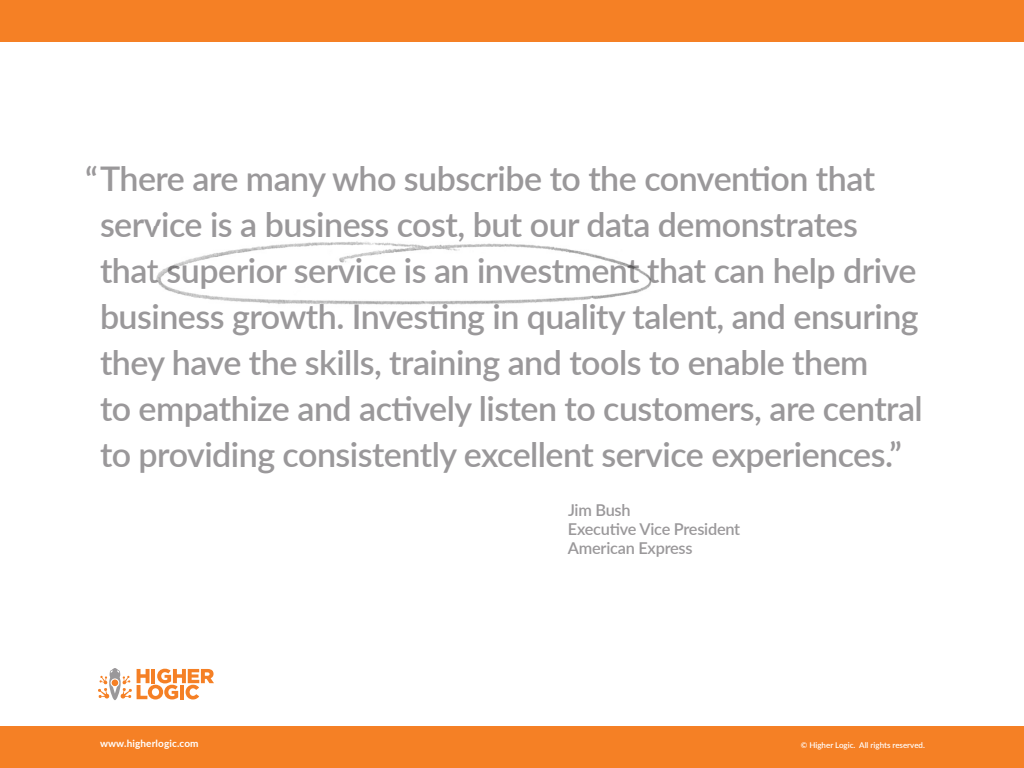
<style>
.page{position:relative;width:1024px;height:768px;background:#fff}
.page>*{position:absolute;margin:0;border:0;box-sizing:border-box;transform-origin:0 0}
.t1{font:600 34px/46px "Lato";letter-spacing:-.015em;color:#9a989a}
.t2{font:600 16.3px/19px "Lato";letter-spacing:-.015em;color:#9a989a}
.t3{font:700 10px "Lato";letter-spacing:.01em;color:#fff}
.t4{font:600 8px "Lato";color:#fff}
</style>
<div class="page">
<div style="left:0;top:0;width:1024px;height:42px;background:#f58025"></div>
<div style="left:0;top:726px;width:1024px;height:42px;background:#f58025"></div>
<svg style="left:98px;top:668px;width:116px;height:32px"></svg>
<img style="left:156px;top:241px;width:496px;height:64px">
<p class="t1" style="left:100px;top:155px;width:824px;text-indent:-15px">“There are many who subscribe to the convention that service is a business cost, but our data demonstrates that superior service is an investment that can help drive business growth. Investing in quality talent, and ensuring they have the skills, training and tools to enable them<br>to empathize and actively listen to customers, are central to providing consistently excellent service experiences.”</p>
<p class="t2" style="left:568px;top:500px;width:174px">Jim Bush<br>Executive Vice President<br>American Express</p>
<p class="t3" style="left:100px;top:736px;width:100px">www.higherlogic.com</p>
<p class="t4" style="left:801px;top:739px;width:126px">© Higher Logic. All rights reserved.</p>
</div>
